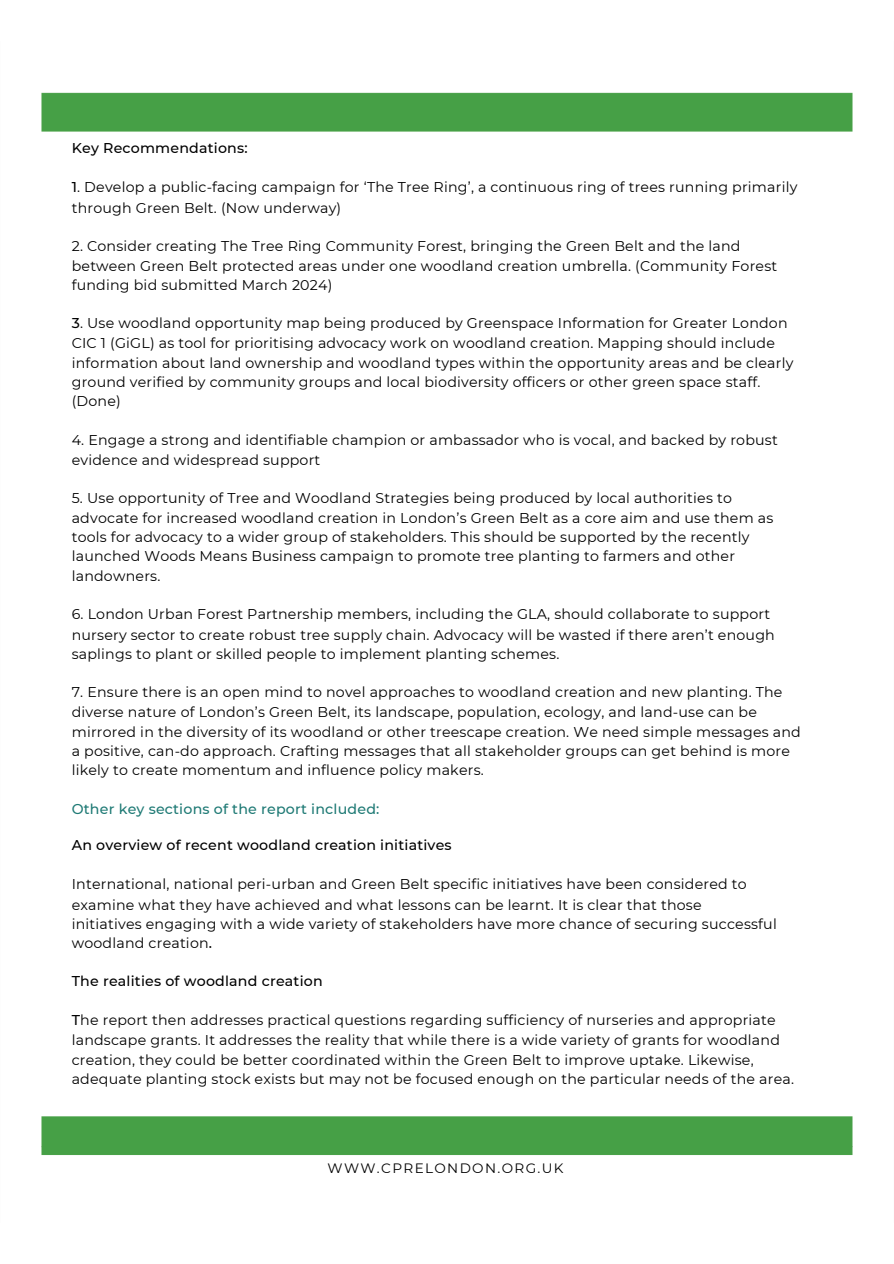
<style>
.page{position:relative;width:894px;height:1264px;background:#fff}
.page>*{position:absolute;margin:0;border:0;box-sizing:border-box;transform-origin:0 0}
.t1{font:14.25px "Montserrat";letter-spacing:.015em;color:#000}
.t2{font:500 14.25px "Montserrat";letter-spacing:.015em;color:#000}
.t3{font:500 14.25px "Montserrat";letter-spacing:.015em;color:#1f7a75}
.t4{font:13.65px "Montserrat";letter-spacing:.1em;color:#000}
.s1{font-weight:500}
</style>
<div class="page">
<img style="left:41px;top:92px;width:812px;height:1063px">
<p class="t2" style="left:72px;top:140px;width:177px">Key Recommendations:</p>
<p class="t1" style="left:72px;top:178px;width:727px"><span class="s1">1</span>. Develop a public-facing campaign for ‘The Tree Ring’, a continuous ring of trees running primarily</p>
<p class="t1" style="left:72px;top:199px;width:271px">through Green Belt. (Now underway)</p>
<p class="t1" style="left:72px;top:237px;width:670px">2. Consider creating The Tree Ring Community Forest, bringing the Green Belt and the land</p>
<p class="t1" style="left:72px;top:257px;width:706px">between Green Belt protected areas under one woodland creation umbrella. (Community Forest</p>
<p class="t1" style="left:72px;top:276px;width:262px">funding bid submitted March 2024)</p>
<p class="t1" style="left:72px;top:314px;width:717px"><span class="s1">3</span>. Use woodland opportunity map being produced by Greenspace Information for Greater London</p>
<p class="t1" style="left:72px;top:335px;width:704px">CIC 1 (GiGL) as tool for prioritising advocacy work on woodland creation. Mapping should include</p>
<p class="t1" style="left:72px;top:354px;width:723px">information about land ownership and woodland types within the opportunity areas and be clearly</p>
<p class="t1" style="left:72px;top:373px;width:690px">ground verified by community groups and local biodiversity officers or other green space staff.</p>
<p class="t1" style="left:72px;top:392px;width:51px">(Done)</p>
<p class="t1" style="left:72px;top:431px;width:707px">4. Engage a strong and identifiable champion or ambassador who is vocal, and backed by robust</p>
<p class="t1" style="left:72px;top:451px;width:250px">evidence and widespread support</p>
<p class="t1" style="left:72px;top:489px;width:661px">5. Use opportunity of Tree and Woodland Strategies being produced by local authorities to</p>
<p class="t1" style="left:72px;top:509px;width:703px">advocate for increased woodland creation in London’s Green Belt as a core aim and use them as</p>
<p class="t1" style="left:72px;top:528px;width:679px">tools for advocacy to a wider group of stakeholders. This should be supported by the recently</p>
<p class="t1" style="left:72px;top:547px;width:664px">launched Woods Means Business campaign to promote tree planting to farmers and other</p>
<p class="t1" style="left:72px;top:567px;width:90px">landowners.</p>
<p class="t1" style="left:72px;top:605px;width:699px">6. London Urban Forest Partnership members, including the GLA, should collaborate to support</p>
<p class="t1" style="left:72px;top:626px;width:704px">nursery sector to create robust tree supply chain. Advocacy will be wasted if there aren’t enough</p>
<p class="t1" style="left:72px;top:645px;width:489px">saplings to plant or skilled people to implement planting schemes.</p>
<p class="t1" style="left:72px;top:683px;width:712px">7. Ensure there is an open mind to novel approaches to woodland creation and new planting. The</p>
<p class="t1" style="left:72px;top:703px;width:686px">diverse nature of London’s Green Belt, its landscape, population, ecology, and land-use can be</p>
<p class="t1" style="left:72px;top:722px;width:730px">mirrored in the diversity of its woodland or other treescape creation. We need simple messages and</p>
<p class="t1" style="left:72px;top:741px;width:719px">a positive, can-do approach. Crafting messages that all stakeholder groups can get behind is more</p>
<h2 class="t1" style="left:72px;top:761px;width:413px">likely to create momentum and influence policy makers.</h2>
<h2 class="t3" style="left:72px;top:799px;width:309px">Other key sections of the report included:</h2>
<p class="t2" style="left:72px;top:836px;width:381px">An overview of recent woodland creation initiatives</p>
<p class="t1" style="left:72px;top:875px;width:676px">International, national peri-urban and Green Belt specific initiatives have been considered to</p>
<p class="t1" style="left:72px;top:895px;width:631px">examine what they have achieved and what lessons can be learnt. It is clear that those</p>
<p class="t1" style="left:72px;top:914px;width:706px">initiatives engaging with a wide variety of stakeholders have more chance of securing successful</p>
<h2 class="t1" style="left:72px;top:934px;width:142px">woodland creation<span class="s1">.</span></h2>
<p class="t2" style="left:72px;top:972px;width:252px">The realities of woodland creation</p>
<p class="t1" style="left:72px;top:1011px;width:705px"><span class="s1">T</span>he report then addresses practical questions regarding sufficiency of nurseries and appropriate</p>
<p class="t1" style="left:72px;top:1031px;width:709px">landscape grants. It addresses the reality that while there is a wide variety of grants for woodland</p>
<p class="t1" style="left:72px;top:1050px;width:683px">creation, they could be better coordinated within the Green Belt to improve uptake. Likewise,</p>
<h1 class="t1" style="left:72px;top:1069px;width:723px">adequate planting stock exists but may not be focused enough on the particular needs of the area.</h1>
<h2 class="t4" style="left:327px;top:1160px;width:237px">WWW.CPRELONDON.ORG.UK</h2>
</div>
